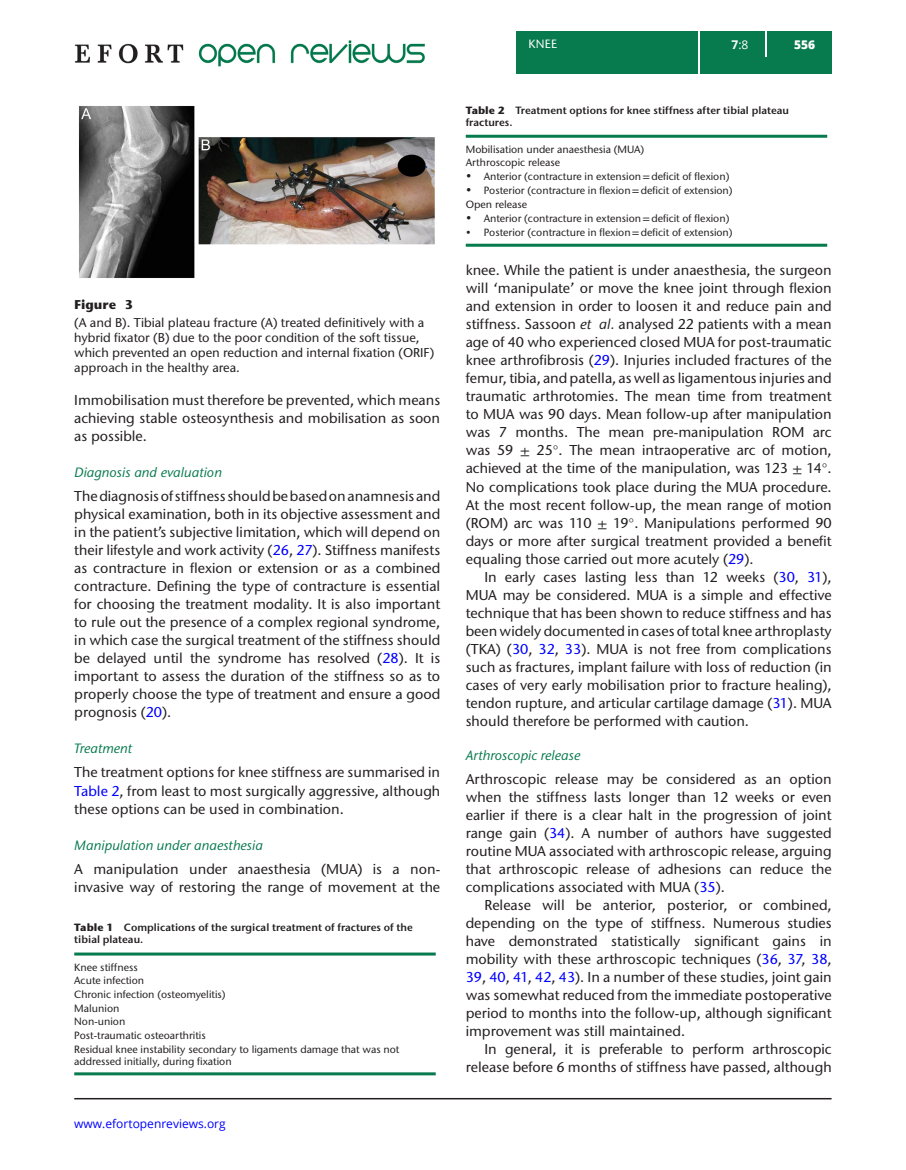
<style>
.page{position:relative;width:906px;height:1170px;background:#fff}
.page>*{position:absolute;margin:0;border:0;box-sizing:border-box;transform-origin:0 0}
.TXT{font:500 14.25px/18px "Stone Sans ITC Std";color:#231f20;text-align:justify}
.TXI{font:500 14.25px/18px "Stone Sans ITC Std";color:#231f20;text-align:justify}
.t1{font:italic 500 13.5px "Stone Sans ITC Std";color:#077a4e}
.FC{font:500 12.75px/15px "Stone Sans ITC Std";color:#231f20}
.FC-2{font:700 12.75px "Stone Sans ITC Std";color:#231f20}
.t2{font:12px "Open Sans";color:#00f}
.t3{font:500 12px "Stone Sans ITC Std";color:#fff}
.t4{font:12px "Open Sans";color:#fff}
.t5{font:800 12px "Open Sans";color:#fff}
.T_BLM{font:500 10.5px "Stone Sans ITC Std";color:#231f20}
.TB_Bot_Rule{font:500 10.5px/12px "Stone Sans ITC Std";color:#231f20}
.TC{font:600 10.5px/12px "Stone Sans ITC Std";color:#231f20}
.TB{font:500 10.5px "Stone Sans ITC Std";color:#231f20}
.WOTCH{font:500 10.5px "Stone Sans ITC Std";color:#231f20}
.s1{color:#00f}
.s2{font-weight:700}
.s3{font-size:12px}
.s4{font-family:"STIX Two Text"}
.s5{font-style:italic}
.s6{font-family:"STIX General";font-weight:400}
</style>
<div class="page">
<hr style="left:74px;top:1097px;width:757px;height:2px;background:#231f20">
<img style="left:74px;top:40px;width:351px;height:26px">
<div style="left:516px;top:31px;width:315px;height:43px;background:#077a4e"></div>
<hr style="left:698px;top:31px;width:2px;height:43px;background:#fff">
<svg style="left:765px;top:31px;width:1px;height:26px"></svg>
<img style="left:79px;top:106px;width:356px;height:172px">
<hr style="left:74px;top:952px;width:362px;height:3px;background:#077a4e">
<hr style="left:74px;top:1072px;width:362px;height:3px;background:#077a4e">
<hr style="left:466px;top:135px;width:361px;height:3px;background:#077a4e">
<hr style="left:466px;top:244px;width:361px;height:3px;background:#077a4e">
<p class="FC-2" style="left:74px;top:296px;width:61px">Figure 3</p>
<p class="FC" style="left:74px;top:315px;width:361px">(A and B). Tibial plateau fracture (A) treated definitively with a hybrid fixator (B) due to the poor condition of the soft tissue, which prevented an open reduction and internal fixation (ORIF) approach in the healthy area.</p>
<p class="TXT" style="left:74px;top:391px;width:367px">Immobilisation must therefore be prevented, which means achieving stable osteosynthesis and mobilisation as soon as possible.</p>
<h2 class="t1" style="left:74px;top:464px;width:149px">Diagnosis and evaluation</h2>
<p class="TXT" style="left:74px;top:487px;width:367px">The diagnosis of stiffness should be based on anamnesis and physical examination, both in its objective assessment and in the patient’s subjective limitation, which will depend on their lifestyle and work activity (<span class="s1">26</span>, <span class="s1">27</span>). Stiffness manifests as contracture in flexion or extension or as a combined contracture. Defining the type of contracture is essential for choosing the treatment modality. It is also important to rule out the presence of a complex regional syndrome, in which case the surgical treatment of the stiffness should be delayed until the syndrome has resolved (<span class="s1">28</span>). It is important to assess the duration of the stiffness so as to properly choose the type of treatment and ensure a good prognosis (<span class="s1">20</span>).</p>
<h2 class="t1" style="left:74px;top:740px;width:59px">Treatment</h2>
<p class="TXT" style="left:74px;top:763px;width:367px">The treatment options for knee stiffness are summarised in <span class="s1">Table 2</span>, from least to most surgically aggressive, although these options can be used in combination.</p>
<h2 class="t1" style="left:74px;top:836px;width:190px">Manipulation under anaesthesia</h2>
<p class="TXT" style="left:74px;top:859px;width:367px">A manipulation under anaesthesia (MUA) is a non&shy;invasive way of restoring the range of movement at the</p>
<p class="TC" style="left:74px;top:921px;width:340px"><span class="s2">Table 1</span> Complications of the surgical treatment of fractures of the tibial plateau.</p>
<p class="WOTCH" style="left:74px;top:960px;width:65px">Knee stiffness</p>
<p class="TB" style="left:74px;top:974px;width:71px">Acute infection</p>
<p class="TB" style="left:74px;top:987px;width:153px">Chronic infection (osteomyelitis)</p>
<p class="TB" style="left:74px;top:1001px;width:47px">Malunion</p>
<p class="TB" style="left:74px;top:1015px;width:53px">Non-union</p>
<p class="TB" style="left:74px;top:1028px;width:133px">Post-traumatic osteoarthritis</p>
<p class="TB_Bot_Rule" style="left:74px;top:1042px;width:326px">Residual knee instability secondary to ligaments damage that was not addressed initially, during fixation</p>
<p class="t2" style="left:74px;top:1115px;width:153px">www.efortopenreviews.org</p>
<p class="t3" style="left:528px;top:37px;width:30px">KNEE</p>
<p class="t4" style="left:731px;top:36px;width:18px"><span class="s2">7</span>:8</p>
<p class="t5" style="left:794px;top:35px;width:23px">556</p>
<p class="TC" style="left:466px;top:104px;width:325px"><span class="s2">Table 2</span> Treatment options for knee stiffness after tibial plateau fractures.</p>
<p class="WOTCH" style="left:466px;top:143px;width:180px">Mobilisation under anaesthesia (MUA)</p>
<p class="TB" style="left:466px;top:156px;width:96px">Arthroscopic release</p>
<p class="T_BLM" style="left:466px;top:170px;width:265px"><span class="s3">•</span> Anterior (contracture in extension<span class="s4">=</span>deficit of flexion)</p>
<p class="T_BLM" style="left:466px;top:184px;width:268px"><span class="s3">•</span> Posterior (contracture in flexion<span class="s4">=</span>deficit of extension)</p>
<p class="TB" style="left:466px;top:198px;width:63px">Open release</p>
<p class="T_BLM" style="left:466px;top:212px;width:265px"><span class="s3">•</span> Anterior (contracture in extension<span class="s4">=</span>deficit of flexion)</p>
<p class="TB_Bot_Rule" style="left:466px;top:226px;width:268px">• Posterior (contracture in flexion<span class="s4">=</span>deficit of extension)</p>
<p class="TXT" style="left:466px;top:261px;width:367px">knee. While the patient is under anaesthesia, the surgeon will ‘manipulate’ or move the knee joint through flexion and extension in order to loosen it and reduce pain and stiffness. Sassoon <span class="s5">et al.</span> analysed 22 patients with a mean age of 40 who experienced closed MUA for post-traumatic knee arthrofibrosis (<span class="s1">29</span>). Injuries included fractures of the femur, tibia, and patella, as well as ligamentous injuries and traumatic arthrotomies. The mean time from treatment to MUA was 90 days. Mean follow-up after manipulation was 7 months. The mean pre-manipulation ROM arc was 59 <span class="s6">±</span> 25<span class="s6">°</span>. The mean intraoperative arc of motion, achieved at the time of the manipulation, was 123 <span class="s6">±</span> 14<span class="s6">°</span>.<br>No complications took place during the MUA procedure.<br>At the most recent follow-up, the mean range of motion (ROM) arc was 110 <span class="s6">±</span> 19<span class="s6">°</span>. Manipulations performed 90 days or more after surgical treatment provided a benefit equaling those carried out more acutely (<span class="s1">29</span>).</p>
<p class="TXI" style="left:466px;top:567px;width:367px;text-indent:19px">In early cases lasting less than 12 weeks (<span class="s1">30</span>, <span class="s1">31</span>), MUA may be considered. MUA is a simple and effective technique that has been shown to reduce stiffness and has been widely documented in cases of total knee arthroplasty (TKA) (<span class="s1">30</span>, <span class="s1">32</span>, <span class="s1">33</span>). MUA is not free from complications such as fractures, implant failure with loss of reduction (in cases of very early mobilisation prior to fracture healing), tendon rupture, and articular cartilage damage (<span class="s1">31</span>). MUA should therefore be performed with caution.</p>
<h2 class="t1" style="left:466px;top:747px;width:116px">Arthroscopic release</h2>
<p class="TXT" style="left:466px;top:770px;width:367px">Arthroscopic release may be considered as an option when the stiffness lasts longer than 12 weeks or even earlier if there is a clear halt in the progression of joint range gain (<span class="s1">34</span>). A number of authors have suggested routine MUA associated with arthroscopic release, arguing that arthroscopic release of adhesions can reduce the complications associated with MUA (<span class="s1">35</span>).</p>
<p class="TXI" style="left:466px;top:896px;width:367px;text-indent:19px">Release will be anterior, posterior, or combined, depending on the type of stiffness. Numerous studies have demonstrated statistically significant gains in mobility with these arthroscopic techniques (<span class="s1">36</span>, <span class="s1">37</span>, <span class="s1">38</span>, <span class="s1">39</span>, <span class="s1">40</span>, <span class="s1">41</span>, <span class="s1">42</span>, <span class="s1">43</span>). In a number of these studies, joint gain was somewhat reduced from the immediate postoperative period to months into the follow-up, although significant improvement was still maintained.</p>
<p class="TXI" style="left:466px;top:1040px;width:367px;text-align:right">In general, it is preferable to perform arthroscopic release before 6 months of stiffness have passed, although</p>
</div>
